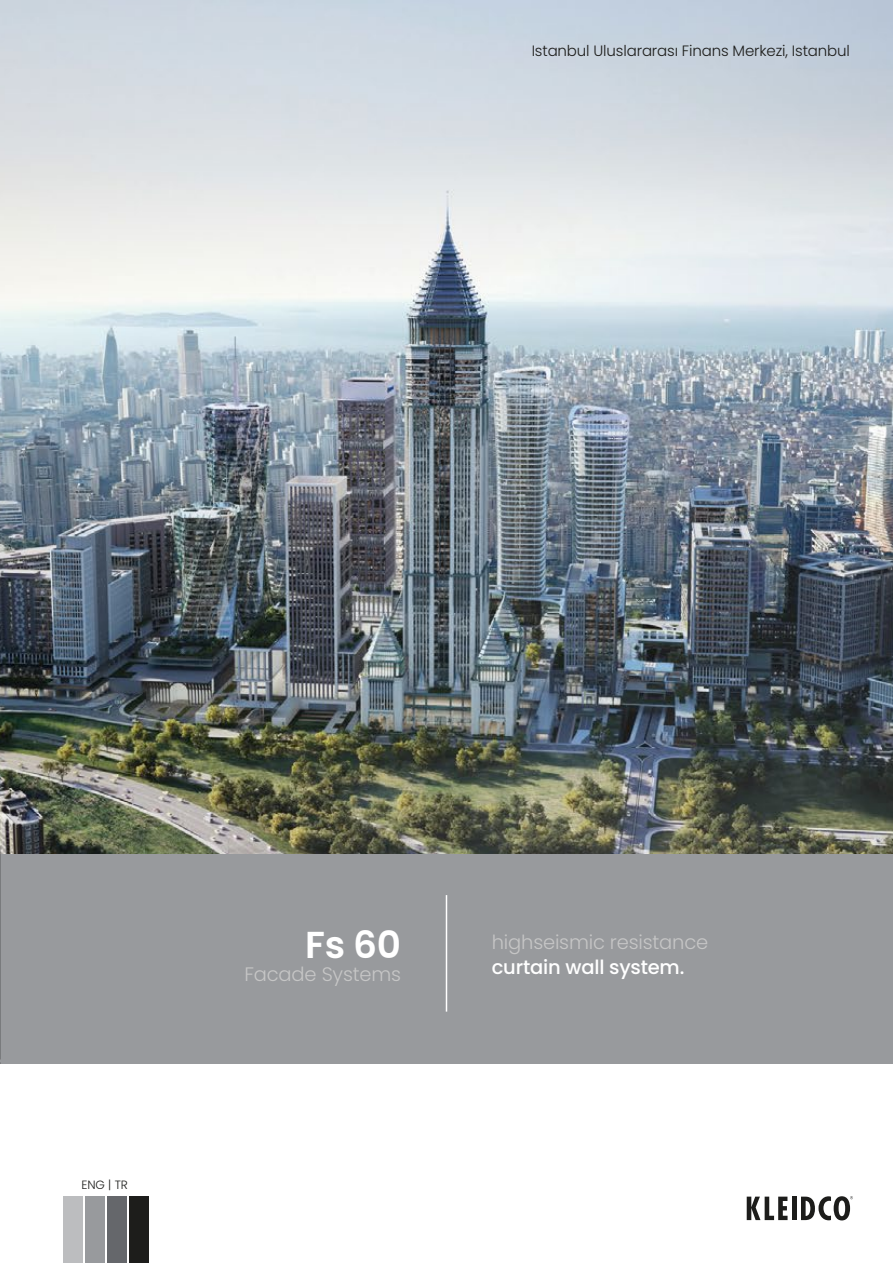
<style>
.page{position:relative;width:893px;height:1263px;background:#fff}
.page>*{position:absolute;margin:0;border:0;box-sizing:border-box;transform-origin:0 0}
.t1{font:600 37.5px "Poppins";color:#fff}
.t2{font:300 19.5px "Poppins";letter-spacing:-.01em;color:#c6c6c6}
.t3{font:500 19.5px "Poppins";letter-spacing:-.01em;color:#fff}
.t4{font:300 15px "Poppins";letter-spacing:-.01em;color:#1d1d1b}
.t5{font:300 12px "Poppins";color:#1d1e1c}
</style>
<div class="page">
<div style="left:0;top:851px;width:893px;height:213px;background:#989a9d"></div>
<hr style="left:446px;top:895px;width:1px;height:116px;background:#fff">
<svg style="left:747px;top:1196px;width:40px;height:24px"></svg>
<hr style="left:792px;top:1196px;width:4px;height:24px;background:#1d1d1b">
<svg style="left:801px;top:1196px;width:52px;height:24px"></svg>
<div style="left:108px;top:1196px;width:19px;height:67px;background:#65676b"></div>
<div style="left:64px;top:1196px;width:19px;height:67px;background:#bcbdbf"></div>
<div style="left:86px;top:1196px;width:19px;height:67px;background:#989a9d"></div>
<div style="left:130px;top:1196px;width:19px;height:67px;background:#1d1d1b"></div>
<img style="left:0;top:0;width:893px;height:853px">
<p class="t4" style="left:532px;top:42px;width:320px">Istanbul Uluslararası Finans Merkezi, Istanbul</p>
<p class="t5" style="left:81px;top:1178px;width:48px">ENG | TR</p>
<h1 class="t1" style="left:305px;top:923px;width:97px">Fs 60</h1>
<h2 class="t2" style="left:244px;top:963px;width:158px">Facade Systems</h2>
<h2 class="t2" style="left:492px;top:931px;width:218px">highseismic resistance</h2>
<h2 class="t3" style="left:492px;top:956px;width:194px">curtain wall system.</h2>
</div>
